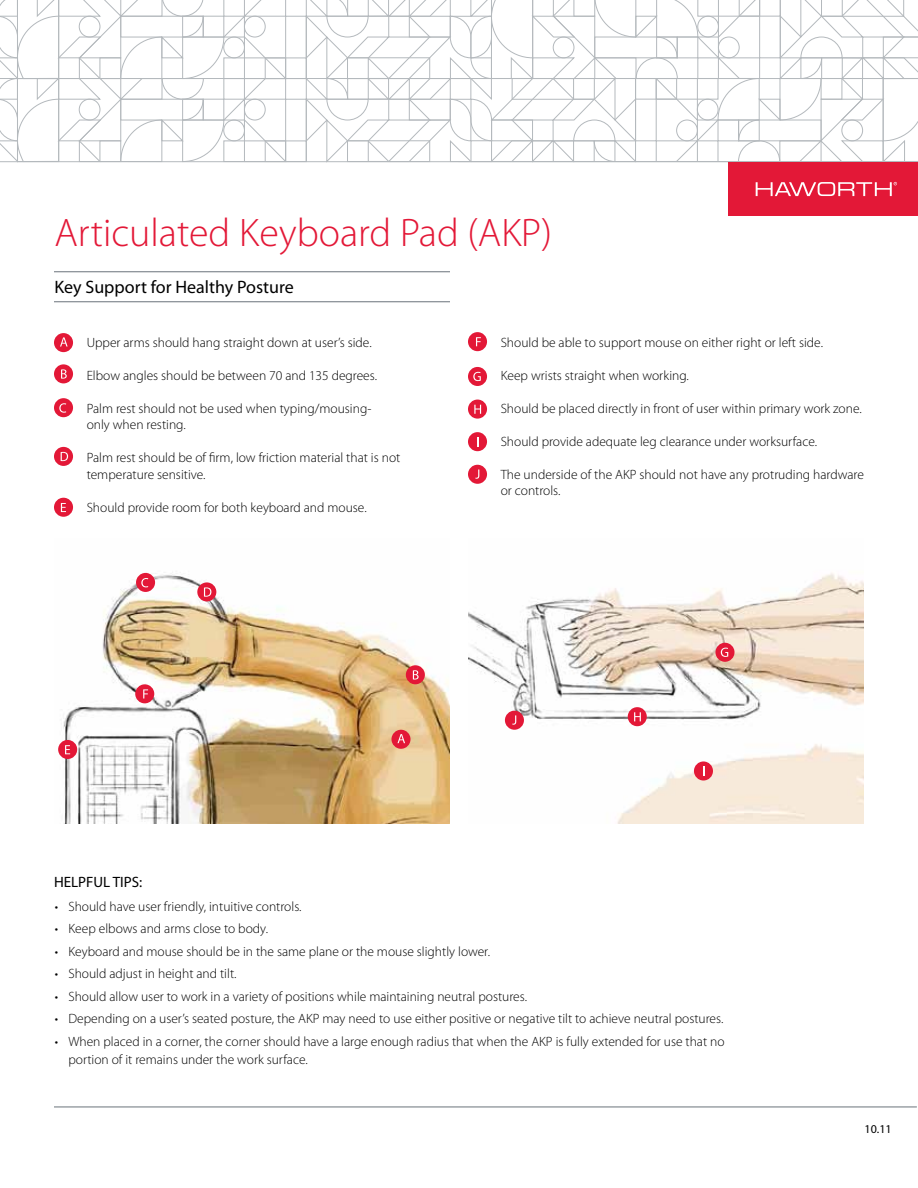
<style>
.page{position:relative;width:918px;height:1188px;background:#fff}
.page>*{position:absolute;margin:0;border:0;box-sizing:border-box;transform-origin:0 0}
.t1{font:300 40.05px "Myriad Pro";color:#e31837}
.t2{font:18px "Myriad Pro";color:#000}
.t3{font:15px "Myriad Pro";color:#000}
.t4{font:300 13.5px/16.5px "Myriad Pro";color:#000}
.t5{font:12px "Myriad Pro";color:#000}
</style>
<div class="page">
<hr style="left:54px;top:271px;width:396px;height:1px;background:#6a737b">
<hr style="left:54px;top:301px;width:396px;height:1px;background:#6a737b">
<hr style="left:54px;top:1107px;width:863px;height:1px;background:#6a737b">
<div style="left:285px;top:16px;width:21px;height:63px;border:1px solid #b4b9bd"></div>
<div style="left:265px;top:58px;width:41px;height:21px;border:1px solid #b4b9bd"></div>
<div style="left:285px;top:99px;width:21px;height:63px;border:1px solid #b4b9bd"></div>
<div style="left:265px;top:141px;width:41px;height:21px;border:1px solid #b4b9bd"></div>
<svg style="left:0;top:0;width:286px;height:161px"></svg>
<hr style="left:0;top:78px;width:471px;height:1px;background:#b4b9bd">
<svg style="left:306px;top:0;width:612px;height:161px"></svg>
<hr style="left:0;top:161px;width:918px;height:1px;background:#b4b9bd">
<div style="left:729px;top:162px;width:189px;height:54px;background:#e31837"></div>
<svg style="left:756px;top:182px;width:141px;height:14px"></svg>
<div style="left:468px;top:465px;width:19px;height:19px;background:#e31837;border-radius:50%"></div>
<svg style="left:475px;top:469px;width:4px;height:10px"></svg>
<div style="left:468px;top:432px;width:19px;height:19px;background:#e31837;border-radius:50%"></div>
<div style="left:468px;top:400px;width:19px;height:19px;background:#e31837;border-radius:50%"></div>
<svg style="left:474px;top:405px;width:7px;height:9px"></svg>
<div style="left:468px;top:367px;width:19px;height:19px;background:#e31837;border-radius:50%"></div>
<svg style="left:473px;top:372px;width:8px;height:9px"></svg>
<div style="left:468px;top:332px;width:19px;height:19px;background:#e31837;border-radius:50%"></div>
<svg style="left:476px;top:337px;width:5px;height:9px"></svg>
<svg style="left:54px;top:498px;width:19px;height:19px"></svg>
<svg style="left:61px;top:503px;width:5px;height:9px"></svg>
<svg style="left:54px;top:447px;width:19px;height:19px"></svg>
<svg style="left:61px;top:452px;width:7px;height:9px"></svg>
<div style="left:54px;top:398px;width:19px;height:19px;background:#e31837;border-radius:50%"></div>
<svg style="left:59px;top:403px;width:7px;height:10px"></svg>
<div style="left:54px;top:364px;width:19px;height:19px;background:#e31837;border-radius:50%"></div>
<svg style="left:61px;top:369px;width:6px;height:10px"></svg>
<div style="left:54px;top:333px;width:19px;height:19px;background:#e31837;border-radius:50%"></div>
<svg style="left:60px;top:337px;width:8px;height:10px"></svg>
<img style="left:63px;top:572px;width:387px;height:252px">
<img style="left:468px;top:573px;width:396px;height:251px">
<div style="left:58px;top:740px;width:19px;height:19px;background:#e31837;border-radius:50%"></div>
<svg style="left:65px;top:745px;width:5px;height:9px"></svg>
<div style="left:135px;top:684px;width:19px;height:19px;background:#e31837;border-radius:50%"></div>
<svg style="left:143px;top:689px;width:5px;height:10px"></svg>
<div style="left:197px;top:582px;width:19px;height:19px;background:#e31837;border-radius:50%"></div>
<svg style="left:204px;top:587px;width:7px;height:10px"></svg>
<div style="left:136px;top:573px;width:19px;height:19px;background:#e31837;border-radius:50%"></div>
<svg style="left:141px;top:578px;width:7px;height:9px"></svg>
<div style="left:406px;top:665px;width:19px;height:19px;background:#e31837;border-radius:50%"></div>
<svg style="left:413px;top:670px;width:6px;height:10px"></svg>
<div style="left:391px;top:730px;width:20px;height:19px;background:#e31837;border-radius:50%"></div>
<svg style="left:397px;top:734px;width:8px;height:9px"></svg>
<div style="left:505px;top:711px;width:19px;height:19px;background:#e31837;border-radius:50%"></div>
<svg style="left:512px;top:715px;width:4px;height:10px"></svg>
<div style="left:694px;top:761px;width:19px;height:20px;background:#e31837;border-radius:50%"></div>
<svg style="left:715px;top:643px;width:20px;height:19px"></svg>
<svg style="left:721px;top:648px;width:7px;height:9px"></svg>
<div style="left:628px;top:707px;width:19px;height:19px;background:#e31837;border-radius:50%"></div>
<svg style="left:634px;top:712px;width:7px;height:9px"></svg>
<h1 class="t1" style="left:54px;top:211px;width:499px">Articulated Keyboard Pad (AKP)</h1>
<h2 class="t2" style="left:54px;top:276px;width:241px">Key Support for Healthy Posture</h2>
<p class="t4" style="left:87px;top:334px;width:287px">Upper arms should hang straight down at user’s side.</p>
<p class="t4" style="left:87px;top:367px;width:292px">Elbow angles should be between 70 and 135 degrees.</p>
<p class="t4" style="left:87px;top:400px;width:286px">Palm rest should not be used when typing/mousing&shy;only when resting.</p>
<p class="t4" style="left:87px;top:450px;width:315px">Palm rest should be of firm, low friction material that is not temperature sensitive.</p>
<p class="t4" style="left:87px;top:499px;width:282px">Should provide room for both keyboard and mouse.</p>
<p class="t4" style="left:501px;top:334px;width:324px">Should be able to support mouse on either right or left side.</p>
<p class="t4" style="left:501px;top:367px;width:190px">Keep wrists straight when working.</p>
<p class="t4" style="left:501px;top:400px;width:363px">Should be placed directly in front of user within primary work zone.</p>
<p class="t4" style="left:501px;top:433px;width:318px">Should provide adequate leg clearance under worksurface.</p>
<p class="t4" style="left:501px;top:466px;width:365px">The underside of the AKP should not have any protruding hardware or controls.</p>
<p class="t3" style="left:54px;top:872px;width:90px">HELPFUL TIPS:</p>
<p class="t4" style="left:55px;top:898px;width:248px">• Should have user friendly, intuitive controls.</p>
<p class="t4" style="left:55px;top:921px;width:215px">• Keep elbows and arms close to body.</p>
<p class="t4" style="left:55px;top:943px;width:437px">• Keyboard and mouse should be in the same plane or the mouse slightly lower.</p>
<p class="t4" style="left:55px;top:966px;width:183px">• Should adjust in height and tilt.</p>
<p class="t4" style="left:55px;top:988px;width:474px">• Should allow user to work in a variety of positions while maintaining neutral postures.</p>
<p class="t4" style="left:55px;top:1011px;width:670px">• Depending on a user’s seated posture, the AKP may need to use either positive or negative tilt to achieve neutral postures.</p>
<p class="t4" style="left:68px;top:1032px;width:658px;line-height:18px;text-indent:-14px">• When placed in a corner, the corner should have a large enough radius that when the AKP is fully extended for use that no portion of it remains under the work surface.</p>
<p class="t5" style="left:865px;top:1122px;width:29px">10.11</p>
</div>
